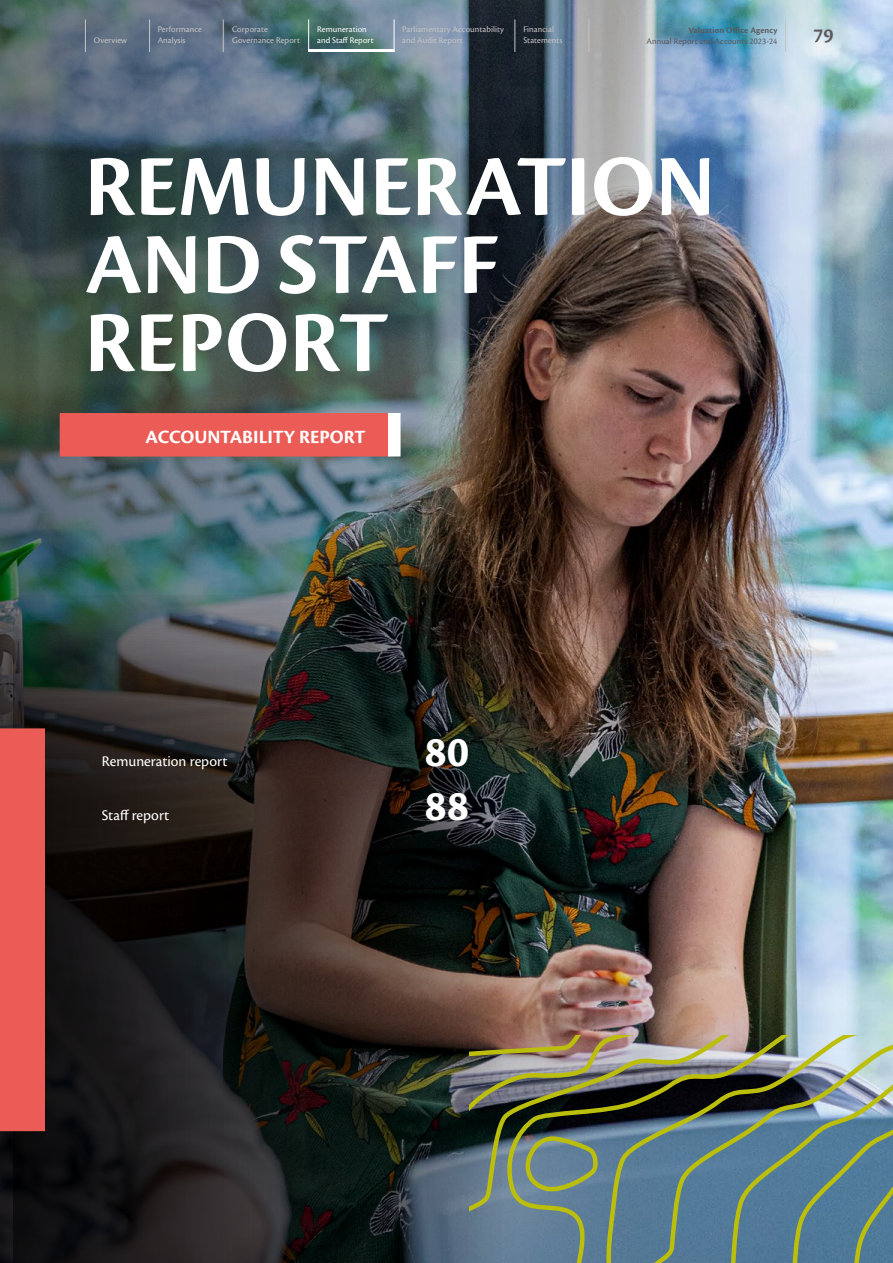
<style>
.page{position:relative;width:893px;height:1263px;background:#fff}
.page>*{position:absolute;margin:0;border:0;box-sizing:border-box;transform-origin:0 0}
.t1{font:90px/78px "Cronos Pro Bold Disp";letter-spacing:.01em;color:#fff}
.t2{font:700 45px "Cronos Pro";color:#fff}
.t3{font:600 21px "Cronos Pro";color:#5c585b}
.t4{font:700 19.5px "Cronos Pro";letter-spacing:-.005em;color:#fff}
.t5{font:15.3px "Cronos Pro";color:#fff}
.t6{font:9px/11.2px "Cronos Pro Subh";letter-spacing:.01em;color:#c8c4c5}
.t7{font:9px "Cronos Pro Subh";letter-spacing:.01em;color:#5c585b}
.t8{font:9px/11.2px "Cronos Pro Subh";letter-spacing:.01em;color:#fff}
.t9{font:600 9px "Cronos Pro";letter-spacing:.01em;color:#5c585b}
</style>
<div class="page">
<img style="left:0;top:0;width:893px;height:1036px">
<img style="left:0;top:595px;width:714px;height:668px">
<img style="left:469px;top:1036px;width:424px;height:227px">
<div style="left:60px;top:413px;width:330px;height:43px;background:#eb5c56"></div>
<div style="left:388px;top:413px;width:13px;height:43px;background:#fff"></div>
<div style="left:0;top:728px;width:45px;height:403px;background:#eb5c56"></div>
<hr style="left:85px;top:20px;width:1px;height:32px;background:#c8c4c5">
<hr style="left:149px;top:20px;width:1px;height:32px;background:#c8c4c5">
<hr style="left:223px;top:20px;width:1px;height:32px;background:#c8c4c5">
<hr style="left:308px;top:20px;width:1px;height:32px;background:#fff">
<hr style="left:394px;top:20px;width:1px;height:32px;background:#fff">
<hr style="left:514px;top:20px;width:1px;height:32px;background:#c8c4c5">
<hr style="left:589px;top:20px;width:1px;height:32px;background:#c8c4c5">
<hr style="left:785px;top:20px;width:1px;height:32px;background:#c8c4c5">
<hr style="left:308px;top:49px;width:86px;height:3px;background:#fff">
<p class="t6" style="left:94px;top:35px;width:35px">Overview</p>
<p class="t6" style="left:158px;top:24px;width:46px">Performance<br>Analysis</p>
<p class="t6" style="left:232px;top:24px;width:69px">Corporate<br>Governance Report</p>
<p class="t8" style="left:317px;top:24px;width:58px">Remuneration and Staff Report</p>
<p class="t6" style="left:523px;top:24px;width:41px">Financial<br>Statements</p>
<p class="t6" style="left:402px;top:24px;width:103px">Parliamentary Accountability and Audit Report</p>
<p class="t9" style="left:688px;top:25px;width:91px">Valuation Office Agency</p>
<p class="t7" style="left:646px;top:36px;width:132px">Annual Report and Accounts 2023-24</p>
<h3 class="t3" style="left:813px;top:24px;width:22px">79</h3>
<h1 class="t1" style="left:85px;top:148px;width:631px">REMUNERATION<br>AND STAFF<br>REPORT</h1>
<h3 class="t4" style="left:146px;top:426px;width:221px">ACCOUNTABILITY REPORT</h3>
<h3 class="t5" style="left:102px;top:753px;width:127px">Remuneration report</h3>
<h3 class="t5" style="left:102px;top:806px;width:69px">Staff report</h3>
<h2 class="t2" style="left:424px;top:727px;width:46px">80</h2>
<h2 class="t2" style="left:424px;top:780px;width:46px">88</h2>
</div>
